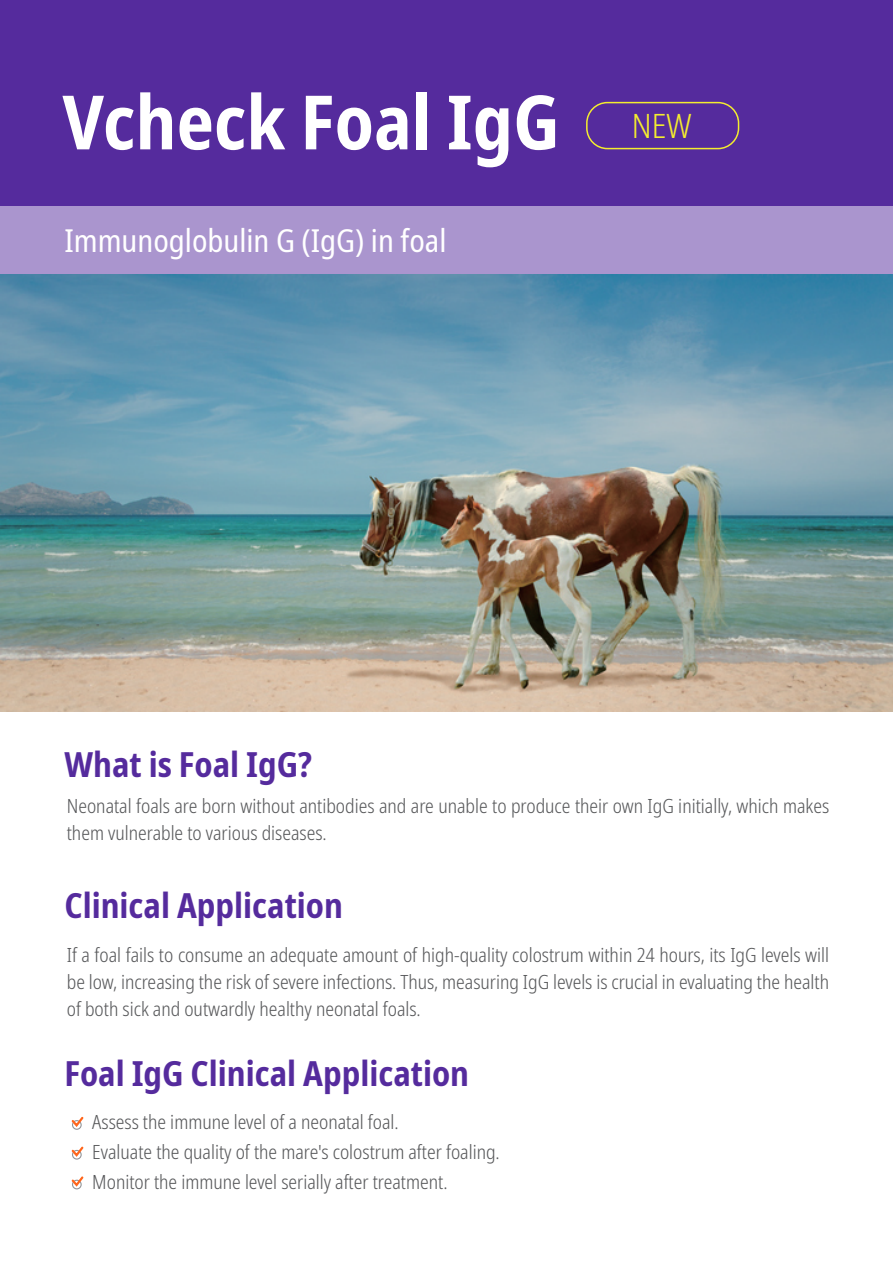
<style>
.page{position:relative;width:893px;height:1263px;background:#fff}
.page>*{position:absolute;margin:0;border:0;box-sizing:border-box;transform-origin:0 0}
.t1{font:700 condensed 75px "Noto Sans";color:#fff}
.t2{font:700 condensed 34.5px "Noto Sans";color:#552b9d}
.t3{font:300 condensed 33.45px "Noto Sans";color:#f4ed2f}
.t4{font:condensed 31.5px "Noto Sans";color:#fff}
.t5{font:300 condensed 19.5px/27px "Noto Sans";color:#57585a}
</style>
<div class="page">
<div style="left:0;top:201px;width:893px;height:73px;background:#aa95ce"></div>
<div style="left:0;top:0;width:893px;height:205px;background:#552b9d"></div>
<div style="left:586px;top:102px;width:153px;height:47px;border:2px solid #f4ed2f;border-radius:21px"></div>
<div style="left:72px;top:1120px;width:10px;height:10px;border:1px solid #939598;border-radius:50%"></div>
<svg style="left:71px;top:1116px;width:13px;height:13px"></svg>
<div style="left:72px;top:1150px;width:10px;height:9px;border:1px solid #939598;border-radius:50%"></div>
<svg style="left:71px;top:1146px;width:13px;height:12px"></svg>
<div style="left:72px;top:1180px;width:10px;height:9px;border:1px solid #939598;border-radius:50%"></div>
<svg style="left:71px;top:1176px;width:13px;height:12px"></svg>
<img style="left:0;top:275px;width:893px;height:436px">
<h1 class="t1" style="left:62px;top:68px;width:499px">Vcheck Foal IgG</h1>
<h3 class="t4" style="left:64px;top:219px;width:383px">Immunoglobulin G (IgG) in foal</h3>
<h3 class="t3" style="left:632px;top:102px;width:61px">NEW</h3>
<h2 class="t2" style="left:64px;top:739px;width:249px">What is Foal IgG?</h2>
<p class="t5" style="left:67px;top:792px;width:764px">Neonatal foals are born without antibodies and are unable to produce their own IgG initially, which makes them vulnerable to various diseases.</p>
<h2 class="t2" style="left:64px;top:881px;width:280px">Clinical Application</h2>
<p class="t5" style="left:67px;top:942px;width:764px;text-align:justify">If a foal fails to consume an adequate amount of high-quality colostrum within 24 hours, its IgG levels will be low, increasing the risk of severe infections. Thus, measuring IgG levels is crucial in evaluating the health of both sick and outwardly healthy neonatal foals.</p>
<h2 class="t2" style="left:64px;top:1048px;width:406px">Foal IgG Clinical Application</h2>
<p class="t5" style="left:92px;top:1108px;width:409px;line-height:30px">Assess the immune level of a neonatal foal.<br>Evaluate the quality of the mare's colostrum after foaling.<br>Monitor the immune level serially after treatment.</p>
</div>
